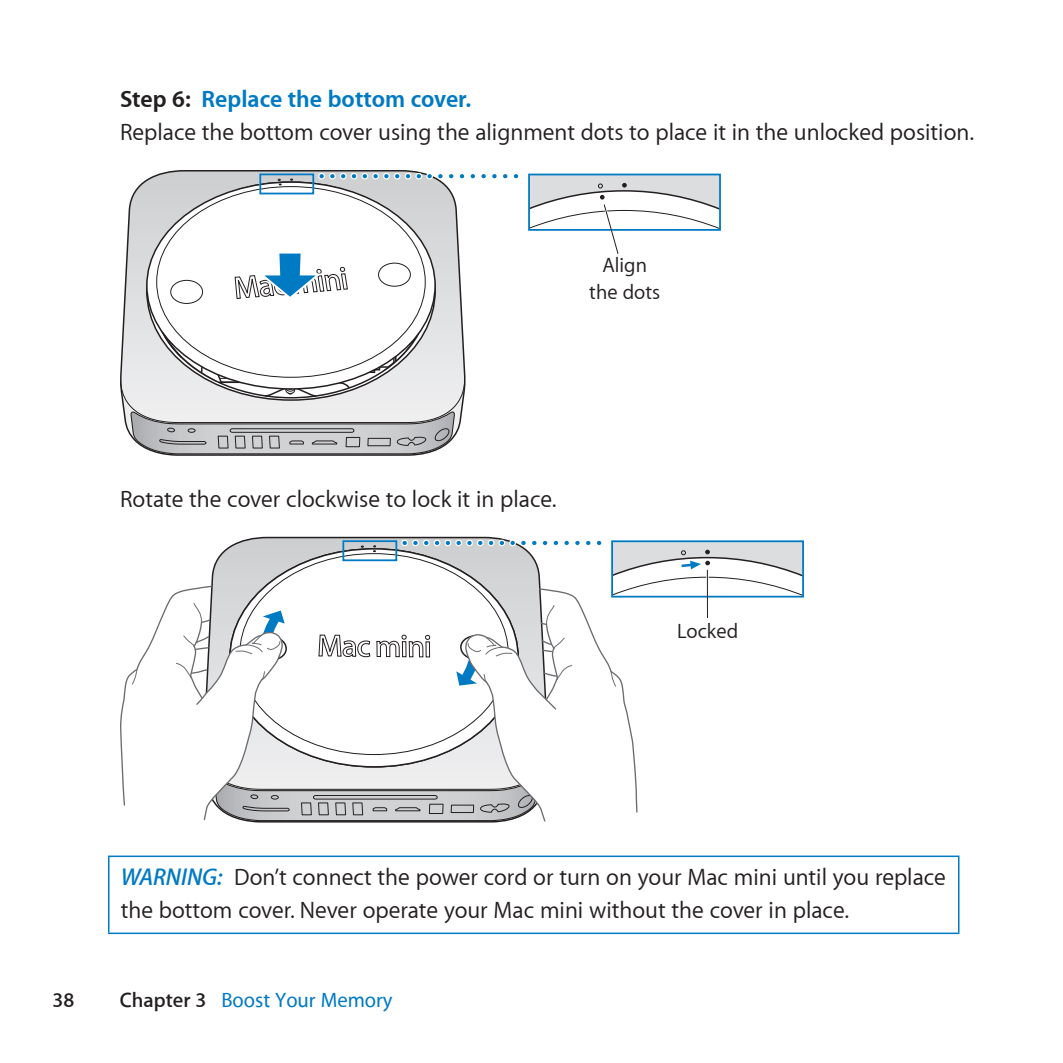
<style>
.page{position:relative;width:1063px;height:1063px;background:#fff}
.page>*{position:absolute;margin:0;border:0;box-sizing:border-box;transform-origin:0 0}
.t1{font:24px/33px "Myriad Set Text";color:#231f20}
.t2{font:700 24px "Myriad Set";color:#007ac2}
.t3{font:500 21px "Myriad Set";color:#007ac2}
.t4{font:21px/27px "Myriad Set Text";color:#231f20;text-align:center}
.t5{font:600 21px "Myriad Set";color:#231f20}
.s1{color:#231f20}
.s2{font-family:"Myriad Set";font-weight:600;font-style:italic;color:#007ac2}
.s3{font-weight:600;color:#231f20}
</style>
<div class="page">
<svg style="left:120px;top:173px;width:601px;height:282px"></svg>
<svg style="left:120px;top:540px;width:684px;height:283px"></svg>
<hr style="left:108px;top:856px;width:851px;height:1px;background:#007ac2">
<hr style="left:108px;top:857px;width:2px;height:76px;background:#007ac2">
<hr style="left:958px;top:857px;width:1px;height:76px;background:#007ac2">
<hr style="left:108px;top:933px;width:851px;height:1px;background:#007ac2">
<p class="t2" style="left:120px;top:84px;width:353px"><span class="s1">Step 6:</span> Replace the bottom cover.</p>
<p class="t1" style="left:120px;top:115px;width:856px">Replace the bottom cover using the alignment dots to place it in the unlocked position.</p>
<p class="t4" style="left:589px;top:251px;width:72px">Align the dots</p>
<p class="t1" style="left:120px;top:482px;width:438px">Rotate the cover clockwise to lock it in place.</p>
<p class="t4" style="left:677px;top:617px;width:62px">Locked</p>
<p class="t1" style="left:121px;top:860px;width:827px"><span class="s2">WARNING:</span> Don’t connect the power cord or turn on your Mac mini until you replace the bottom cover. Never operate your Mac mini without the cover in place.</p>
<p class="t5" style="left:53px;top:987px;width:23px">38</p>
<p class="t3" style="left:120px;top:987px;width:274px"><span class="s3">Chapter 3</span> Boost Your Memory</p>
</div>
